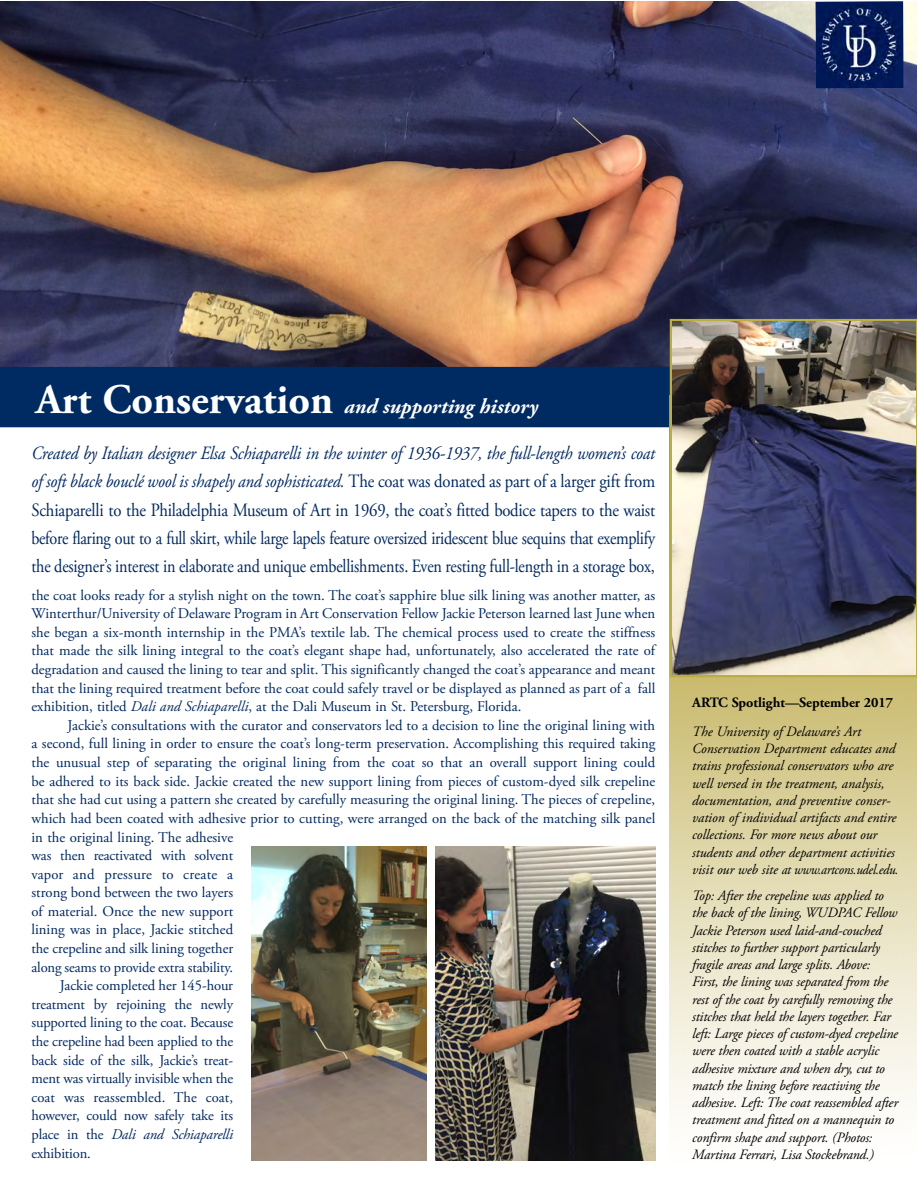
<style>
.page{position:relative;width:918px;height:1188px;background:#fff}
.page>*{position:absolute;margin:0;border:0;box-sizing:border-box;transform-origin:0 0}
.t1{font:italic 700 21px "Adobe Garamond Pro";color:#fff}
.t2{font:18.75px/28.2px "Adobe Garamond Pro";letter-spacing:-.01em;color:#002860;text-align:justify;scale:.89 1}
.t3{font:14.85px/18.6px "Adobe Garamond Pro";color:#002860;text-align:justify}
.t4{font:italic 14.85px "Adobe Garamond Pro";letter-spacing:-.01em;color:#002860}
.t5{font:14.85px "Adobe Garamond Pro";letter-spacing:.02em;color:#002860}
.t6{font:italic 14.25px/17.2px "Adobe Garamond Pro";letter-spacing:-.01em;color:#000}
.t7{font:700 14.25px "Adobe Garamond Pro";color:#000}
.s1{font-style:normal;font-size:42px}
.s2{font-style:italic}
.s3{font-style:normal}
</style>
<div class="page">
<img style="left:0;top:2px;width:917px;height:365px">
<div style="left:0;top:367px;width:680px;height:60px;background:#002b62"></div>
<div style="left:816px;top:1px;width:88px;height:87px;background:#001958"></div>
<img style="left:818px;top:5px;width:82px;height:78px">
<img style="left:670px;top:677px;width:247px;height:437px">
<div style="left:670px;top:319px;width:247px;height:358px;background:#b9ad43"></div>
<img style="left:672px;top:321px;width:244px;height:354px">
<img style="left:436px;top:847px;width:219px;height:314px">
<img style="left:251px;top:847px;width:176px;height:314px">
<h1 class="t1" style="left:36px;top:398px;width:504px"><span class="s1">Art Conservation</span> and supporting history</h1>
<p class="t2" style="left:31px;top:441px;width:702px"><span class="s2">Created by Italian designer Elsa Schiaparelli in the winter of 1936-1937, the full-length women’s coat of soft black bouclé wool is shapely and sophisticated.</span> The coat was donated as part of a larger gift from Schiaparelli to the Philadelphia Museum of Art in 1969, the coat’s fitted bodice tapers to the waist before flaring out to a full skirt, while large lapels feature oversized iridescent blue sequins that exemplify the designer’s interest in elaborate and unique embellishments. Even resting full-length in a storage box,</p>
<p class="t3" style="left:32px;top:587px;width:625px">the coat looks ready for a stylish night on the town. The coat’s sapphire blue silk lining was another matter, as Winterthur/University of Delaware Program in Art Conservation Fellow Jackie Peterson learned last June when she began a six-month internship in the PMA’s textile lab. The chemical process used to create the stiffness that made the silk lining integral to the coat’s elegant shape had, unfortunately, also accelerated the rate of degradation and caused the lining to tear and split. This significantly changed the coat’s appearance and meant that the lining required treatment before the coat could safely travel or be displayed as planned as part of a fall exhibition, titled <span class="s2">Dali and Schiaparelli</span>, at the Dali Museum in St. Petersburg, Florida.</p>
<p class="t3" style="left:68px;top:717px;width:589px">Jackie’s consultations with the curator and conservators led to a decision to line the original lining with</p>
<p class="t3" style="left:31px;top:736px;width:625px">a second, full lining in order to ensure the coat’s long-term preservation. Accomplishing this required taking</p>
<p class="t3" style="left:31px;top:754px;width:625px">the unusual step of separating the original lining from the coat so that an overall support lining could</p>
<p class="t3" style="left:31px;top:773px;width:625px">be adhered to its back side. Jackie created the new support lining from pieces of custom-dyed silk crepeline</p>
<p class="t3" style="left:31px;top:792px;width:625px">that she had cut using a pattern she created by carefully measuring the original lining. The pieces of crepeline,</p>
<p class="t3" style="left:31px;top:810px;width:625px">which had been coated with adhesive prior to cutting, were arranged on the back of the matching silk panel</p>
<p class="t3" style="left:31px;top:829px;width:203px">in the original lining. The adhesive</p>
<p class="t3" style="left:32px;top:847px;width:203px">was then reactivated with solvent</p>
<p class="t5" style="left:32px;top:868px;width:203px">vapor and pressure to create a</p>
<p class="t3" style="left:31px;top:885px;width:203px">strong bond between the two layers</p>
<p class="t3" style="left:31px;top:903px;width:203px">of material. Once the new support</p>
<p class="t3" style="left:31px;top:922px;width:203px">lining was in place, Jackie stitched</p>
<p class="t3" style="left:32px;top:940px;width:203px">the crepeline and silk lining together</p>
<p class="t3" style="left:32px;top:959px;width:203px">along seams to provide extra stability.</p>
<p class="t3" style="left:60px;top:978px;width:175px">Jackie completed her 145-hour</p>
<p class="t3" style="left:32px;top:996px;width:203px">treatment by rejoining the newly</p>
<p class="t3" style="left:32px;top:1015px;width:203px">supported lining to the coat. Because</p>
<p class="t3" style="left:32px;top:1033px;width:203px">the crepeline had been applied to the</p>
<p class="t3" style="left:32px;top:1052px;width:203px">back side of the silk, Jackie’s treat-</p>
<p class="t3" style="left:32px;top:1071px;width:203px">ment was virtually invisible when the</p>
<p class="t3" style="left:32px;top:1089px;width:203px">coat was reassembled. The coat,</p>
<p class="t3" style="left:32px;top:1108px;width:203px">however, could now safely take its</p>
<p class="t4" style="left:32px;top:1128px;width:203px"><span class="s3">place in the</span> Dali and Schiaparelli</p>
<p class="t3" style="left:32px;top:1145px;width:61px">exhibition.</p>
<p class="t7" style="left:692px;top:696px;width:203px">ARTC Spotlight—September 2017</p>
<p class="t6" style="left:692px;top:724px;width:208px">The University of Delaware’s Art Conservation Department educates and trains professional conservators who are well versed in the treatment, analysis, documentation, and preventive conser&shy;vation of individual artifacts and entire collections. For more news about our students and other department activities visit our web site at www.artcons.udel.edu.</p>
<p class="t6" style="left:692px;top:888px;width:207px">Top: After the crepeline was applied to the back of the lining, WUDPAC Fellow Jackie Peterson used laid-and-couched stitches to further support particularly fragile areas and large splits. Above:<br>First, the lining was separated from the rest of the coat by carefully removing the stitches that held the layers together. Far left: Large pieces of custom-dyed crepeline were then coated with a stable acrylic adhesive mixture and when dry, cut to match the lining before reactiving the adhesive. Left: The coat reassembled after treatment and fitted on a mannequin to confirm shape and support. (Photos:<br>Martina Ferrari, Lisa Stockebrand.)</p>
</div>
